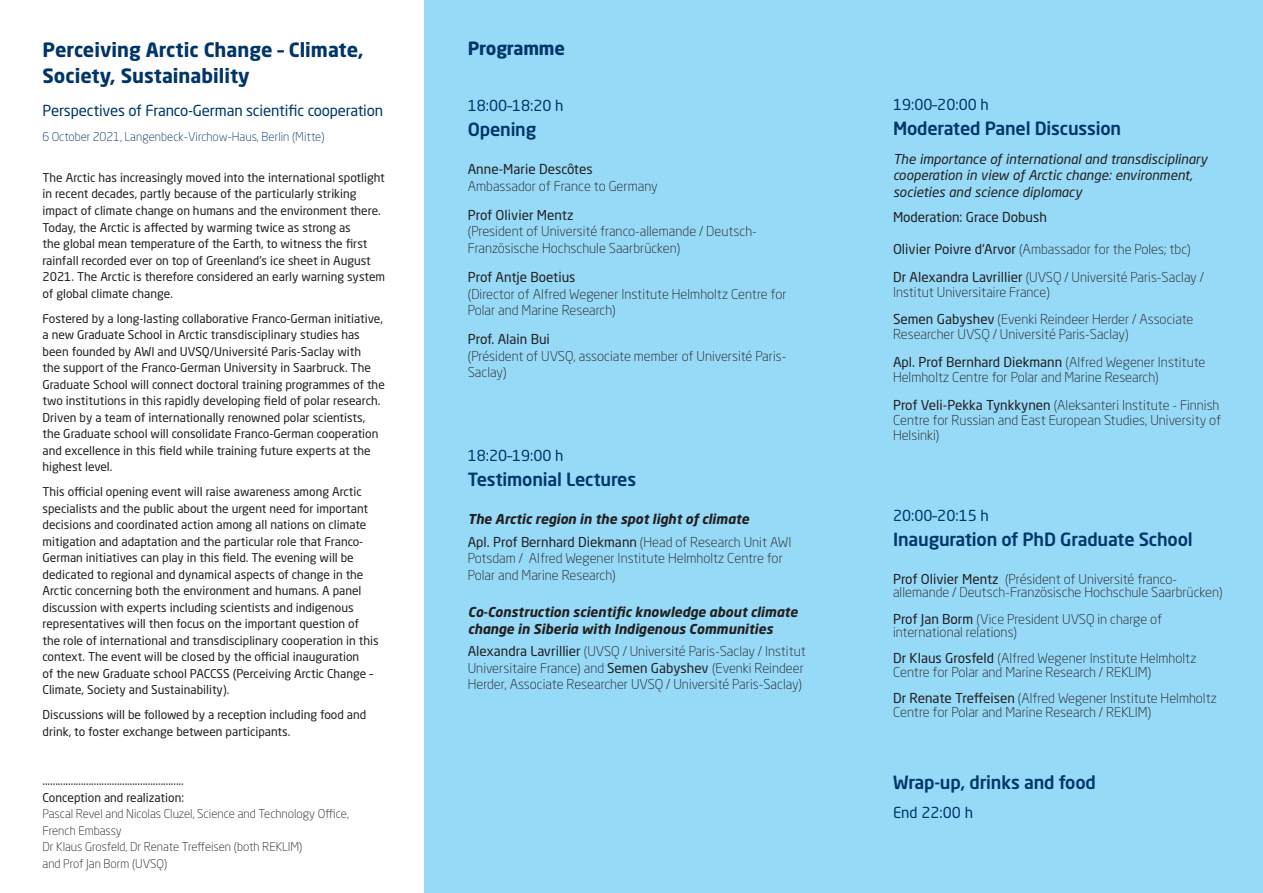
<style>
.page{position:relative;width:1263px;height:893px;background:#fff}
.page>*{position:absolute;margin:0;border:0;box-sizing:border-box;transform-origin:0 0}
.Absatzformat_8{font:700 19.5px "Neo Sans W1 G";color:#00356a}
.Absatzformat_10{font:500 18px "Neo Sans W1 G";letter-spacing:-.01em;color:#00356a}
.Absatzformat_10-2{font:700 18px "Neo Sans W1 G";letter-spacing:-.01em;color:#00356a}
.Absatzformat_8-2{font:15px "Neo Sans W1 G";letter-spacing:-.01em;color:#00356a}
.Absatzformat_10-3{font:15px "Neo Sans W1 G";color:#00356a}
.Absatzformat_7{font:300 13.5px/16.5px "Neo Sans W1 G";color:#231f20}
.Absatzformat_7-2{font:italic 700 13.5px/16.5px "Neo Sans W1 G";color:#231f20}
.Absatzformat_7-3{font:italic 13.5px/16.5px "Neo Sans W1 G";color:#231f20}
.Absatzformat_7-4{font:13.5px "Neo Sans W1 G";color:#231f20}
.Absatzformat_7-5{font:12px/16.5px "Neo Sans W1 G";color:#231f20}
.Absatzformat_7-6{font:300 12px/16.5px "Neo Sans W1 G";color:#231f20}
.Absatzformat_8-3{font:300 12px "Neo Sans W1 G";color:#00356a}
.s1{font-weight:400}
</style>
<div class="page">
<div style="left:425px;top:0;width:838px;height:893px;background:#97daf8"></div>
<p class="Absatzformat_8" style="left:43px;top:37px;width:323px">Perceiving Arctic Change – Climate,</p>
<p class="Absatzformat_8" style="left:43px;top:63px;width:209px">Society, Sustainability</p>
<p class="Absatzformat_8-2" style="left:43px;top:101px;width:342px">Perspectives of Franco-German scientific cooperation</p>
<p class="Absatzformat_8-3" style="left:43px;top:129px;width:284px">6 October 2021, Langenbeck-Virchow-Haus, Berlin (Mitte)</p>
<p class="Absatzformat_7-5" style="left:43px;top:169px;width:344px">The Arctic has increasingly moved into the international spotlight in recent decades, partly because of the particularly striking impact of climate change on humans and the environment there.<br>Today, the Arctic is affected by warming twice as strong as<br>the global mean temperature of the Earth, to witness the first rainfall recorded ever on top of Greenland’s ice sheet in August 2021. The Arctic is therefore considered an early warning system of global climate change.</p>
<p class="Absatzformat_7-5" style="left:43px;top:310px;width:344px">Fostered by a long-lasting collaborative Franco-German initiative, a new Graduate School in Arctic transdisciplinary studies has been founded by AWI and UVSQ/Université Paris-Saclay with<br>the support of the Franco-German University in Saarbruck. The Graduate School will connect doctoral training programmes of the two institutions in this rapidly developing field of polar research.<br>Driven by a team of internationally renowned polar scientists, the Graduate school will consolidate Franco-German cooperation and excellence in this field while training future experts at the highest level.</p>
<p class="Absatzformat_7-5" style="left:43px;top:483px;width:338px">This official opening event will raise awareness among Arctic specialists and the public about the urgent need for important decisions and coordinated action among all nations on climate mitigation and adaptation and the particular role that Franco-German initiatives can play in this field. The evening will be dedicated to regional and dynamical aspects of change in the Arctic concerning both the environment and humans. A panel discussion with experts including scientists and indigenous representatives will then focus on the important question of the role of international and transdisciplinary cooperation in this context. The event will be closed by the official inauguration<br>of the new Graduate school PACCSS (Perceiving Arctic Change – Climate, Society and Sustainability).</p>
<p class="Absatzformat_7-5" style="left:43px;top:706px;width:325px">Discussions will be followed by a reception including food and drink, to foster exchange between participants.</p>
<p class="Absatzformat_7-5" style="left:43px;top:772px;width:143px">.......................................................</p>
<p class="Absatzformat_7-5" style="left:43px;top:789px;width:143px">Conception and realization:</p>
<p class="Absatzformat_7-6" style="left:43px;top:805px;width:308px">Pascal Revel and Nicolas Cluzel, Science and Technology Office,<br>French Embassy</p>
<p class="Absatzformat_7-6" style="left:43px;top:838px;width:261px">Dr Klaus Grosfeld, Dr Renate Treffeisen (both REKLIM)</p>
<p class="Absatzformat_7-6" style="left:43px;top:855px;width:126px">and Prof Jan Borm (UVSQ)</p>
<p class="Absatzformat_10-2" style="left:468px;top:37px;width:99px">Programme</p>
<p class="Absatzformat_8-2" style="left:468px;top:97px;width:97px">18:00–18:20 h</p>
<p class="Absatzformat_10" style="left:468px;top:118px;width:70px">Opening</p>
<p class="Absatzformat_7" style="left:468px;top:161px;width:191px"><span class="s1">Anne-Marie Descôtes<br></span>Ambassador of France to Germany</p>
<p class="Absatzformat_7" style="left:468px;top:206px;width:291px"><span class="s1">Prof Olivier Mentz<br></span>(President of Université franco-allemande / Deutsch-<br>Französische Hochschule Saarbrücken)</p>
<p class="Absatzformat_7" style="left:468px;top:269px;width:320px"><span class="s1">Prof Antje Boetius<br></span>(Director of Alfred Wegener Institute Helmholtz Centre for<br>Polar and Marine Research)</p>
<p class="Absatzformat_7" style="left:468px;top:331px;width:320px"><span class="s1">Prof. Alain Bui<br></span>(Président of UVSQ, associate member of Université Paris-<br>Saclay)</p>
<p class="Absatzformat_8-2" style="left:468px;top:446px;width:97px">18:20–19:00 h</p>
<p class="Absatzformat_10" style="left:468px;top:468px;width:170px">Testimonial Lectures</p>
<p class="Absatzformat_7-2" style="left:468px;top:510px;width:283px">The Arctic region in the spot light of climate</p>
<p class="Absatzformat_7" style="left:468px;top:533px;width:325px"><span class="s1">Apl. Prof Bernhard Diekmann</span> (Head of Research Unit AWI<br>Potsdam / Alfred Wegener Institute Helmholtz Centre for<br>Polar and Marine Research)</p>
<p class="Absatzformat_7-2" style="left:468px;top:603px;width:331px">Co-Construction scientific knowledge about climate change in Siberia with Indigenous Communities</p>
<p class="Absatzformat_7" style="left:468px;top:643px;width:340px"><span class="s1">Alexandra Lavrillier</span> (UVSQ / Université Paris-Saclay / Institut<br>Universitaire France) and <span class="s1">Semen Gabyshev</span> (Evenki Reindeer<br>Herder, Associate Researcher UVSQ / Université Paris-Saclay)</p>
<p class="Absatzformat_8-2" style="left:893px;top:95px;width:97px">19:00–20:00 h</p>
<p class="Absatzformat_10" style="left:893px;top:117px;width:230px">Moderated Panel Discussion</p>
<p class="Absatzformat_7-3" style="left:893px;top:150px;width:316px">The importance of international and transdisciplinary cooperation in view of Arctic change: environment, societies and science diplomacy</p>
<p class="Absatzformat_7-4" style="left:893px;top:209px;width:155px">Moderation: Grace Dobush</p>
<p class="Absatzformat_7" style="left:893px;top:241px;width:299px"><span class="s1">Olivier Poivre d‘Arvor</span> (Ambassador for the Poles; tbc)</p>
<p class="Absatzformat_7" style="left:893px;top:269px;width:312px;line-height:15px"><span class="s1">Dr Alexandra Lavrillier</span> (UVSQ / Université Paris-Saclay /<br>Institut Universitaire France)</p>
<p class="Absatzformat_7" style="left:893px;top:312px;width:302px;line-height:15px"><span class="s1">Semen Gabyshev</span> (Evenki Reindeer Herder / Associate<br>Researcher UVSQ / Université Paris-Saclay)</p>
<p class="Absatzformat_7" style="left:893px;top:355px;width:314px;line-height:15px"><span class="s1">Apl. Prof Bernhard Diekmann</span> (Alfred Wegener Institute<br>Helmholtz Centre for Polar and Marine Research)</p>
<p class="Absatzformat_7" style="left:893px;top:397px;width:330px;line-height:15px"><span class="s1">Prof Veli-Pekka Tynkkynen</span> (Aleksanteri Institute - Finnish<br>Centre for Russian and East European Studies, University of<br>Helsinki)</p>
<p class="Absatzformat_8-2" style="left:893px;top:506px;width:97px">20:00–20:15 h</p>
<p class="Absatzformat_10" style="left:893px;top:528px;width:301px">Inauguration of PhD Graduate School</p>
<p class="Absatzformat_7" style="left:893px;top:572px;width:331px;line-height:13.5px"><span class="s1">Prof Olivier Mentz</span> (Président of Université franco&shy;allemande / Deutsch-Französische Hochschule Saarbrücken)</p>
<p class="Absatzformat_7" style="left:893px;top:612px;width:271px;line-height:13.5px"><span class="s1">Prof Jan Borm</span> (Vice President UVSQ in charge of international relations)</p>
<p class="Absatzformat_7" style="left:893px;top:651px;width:305px;line-height:13.5px"><span class="s1">Dr Klaus Grosfeld</span> (Alfred Wegener Institute Helmholtz<br>Centre for Polar and Marine Research / REKLIM)</p>
<p class="Absatzformat_7" style="left:893px;top:691px;width:325px;line-height:13.5px"><span class="s1">Dr Renate Treffeisen</span> (Alfred Wegener Institute Helmholtz<br>Centre for Polar and Marine Research / REKLIM)</p>
<p class="Absatzformat_10" style="left:893px;top:770px;width:204px">Wrap-up, drinks and food</p>
<p class="Absatzformat_10-3" style="left:893px;top:803px;width:82px">End 22:00 h</p>
</div>
